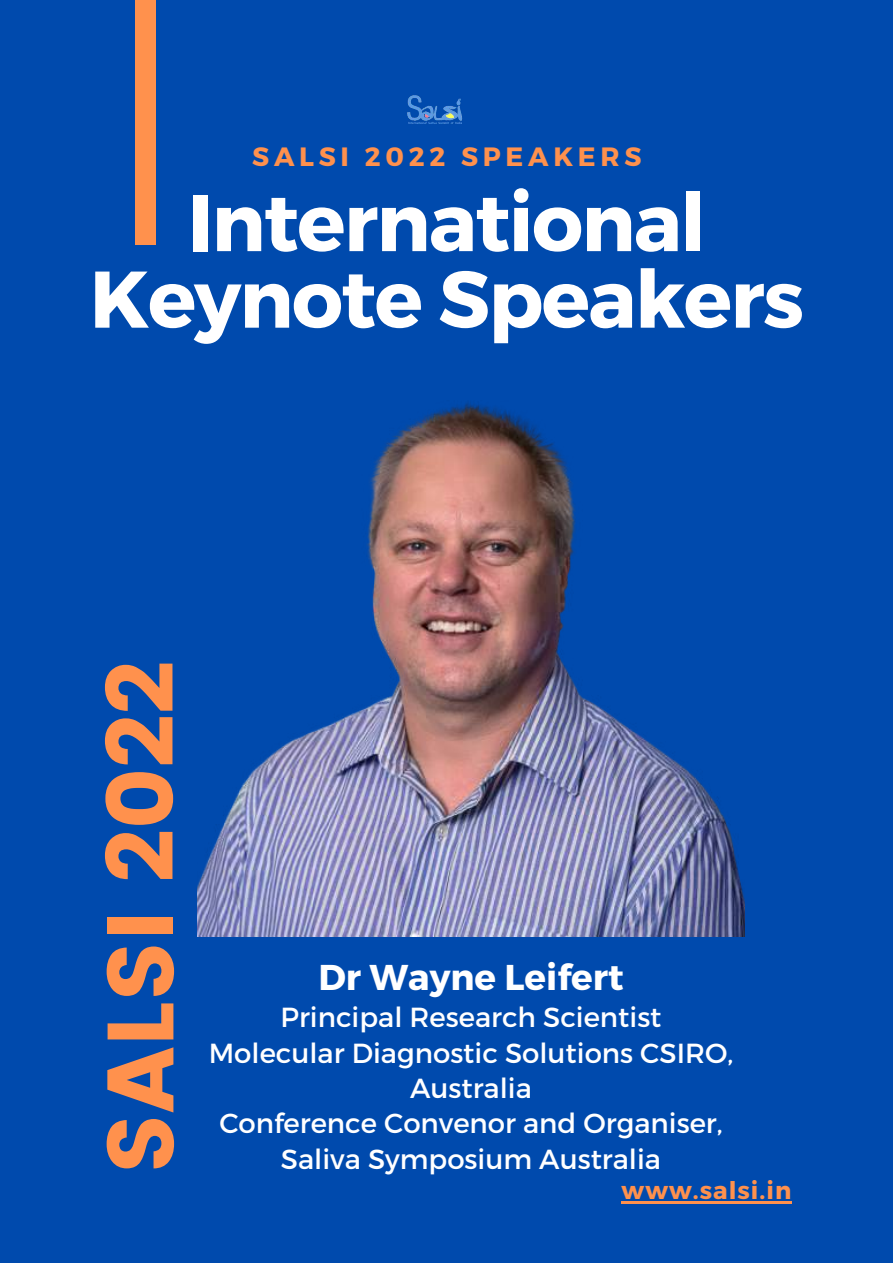
<style>
.page{position:relative;width:893px;height:1263px;background:#004aad}
.page>*{position:absolute;margin:0;border:0;box-sizing:border-box;transform-origin:0 0}
.t1{font:93.75px "Poppins";color:#ff914d}
.t2{font:700 80.18px/76.5px "Montserrat";letter-spacing:-.02em;color:#fff;text-align:center}
.t3{font:700 35.85px "Montserrat";color:#fff}
.t4{font:27.6px/35.5px "Montserrat";color:#fff;text-align:center}
.t5{font:700 26.47px "Montserrat";letter-spacing:.18em;color:#ff914d}
.t6{font:700 24.22px "Montserrat";letter-spacing:.04em;color:#ff914d}
</style>
<div class="page">
<img style="left:407px;top:95px;width:56px;height:29px">
<img style="left:198px;top:402px;width:546px;height:534px">
<div style="left:135px;top:0;width:21px;height:245px;background:#ff914d"></div>
<hr style="left:621px;top:1201px;width:171px;height:2px;background:#ff914d">
<p class="t5" style="left:252px;top:140px;width:391px">SALSI 2022 SPEAKERS</p>
<h2 class="t2" style="left:90px;top:180px;width:716px">International<br>Keynote Speakers</h2>
<h1 class="t1" style="left:86px;top:1174px;width:515px;rotate:-90deg">SALSI 2022</h1>
<p class="t3" style="left:318px;top:954px;width:307px">Dr Wayne Leifert</p>
<p class="t4" style="left:209px;top:998px;width:526px">Principal Research Scientist<br>Molecular Diagnostic Solutions CSIRO,<br>Australia<br>Conference Convenor and Organiser,<br>Saliva Symposium Australia</p>
<p class="t6" style="left:621px;top:1175px;width:171px">www.salsi.in</p>
</div>
